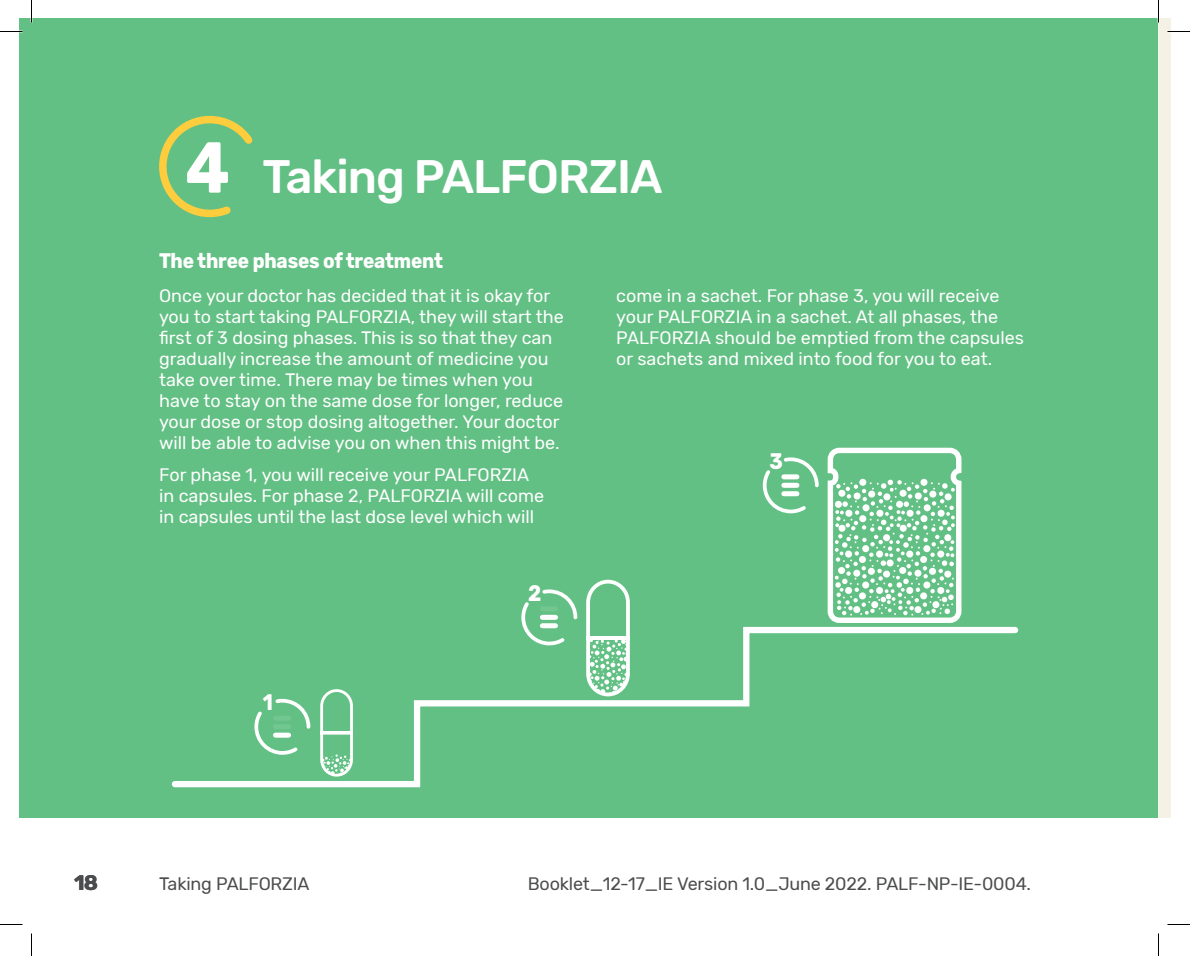
<style>
.page{position:relative;width:1190px;height:956px;background:#fff}
.page>*{position:absolute;margin:0;border:0;box-sizing:border-box;transform-origin:0 0}
.Info_Head{font:700 72px "Rubik";color:#fff;scale:.9 1}
.Info_Head-2{font:500 46.8px "Rubik";letter-spacing:-.02em;color:#fff}
.Info_Head-3{font:700 22.5px "Rubik";color:#fff;scale:.9 1}
._14pt_Dialogue_Main{font:700 21px "Rubik";letter-spacing:-.01em;color:#fff;scale:.9 1}
.Folio{font:700 21px "Rubik";color:#4b4c4d}
._12pt_Rubik_Regular{font:18px/21px "Rubik";color:#fff}
._12pt_Rubik_Regular-2{font:18px "Rubik";letter-spacing:-.01em;color:#4b4c4d}
</style>
<div class="page">
<div style="left:19px;top:19px;width:1139px;height:799px;background:#63c084"></div>
<svg style="left:171px;top:626px;width:848px;height:162px"></svg>
<svg style="left:319px;top:688px;width:35px;height:90px"></svg>
<div style="left:1158px;top:19px;width:13px;height:799px;background:#f4f2e4"></div>
<svg style="left:253px;top:697px;width:59px;height:60px"></svg>
<svg style="left:519px;top:579px;width:113px;height:119px"></svg>
<svg style="left:761px;top:447px;width:204px;height:180px"></svg>
<svg style="left:159px;top:115px;width:94px;height:103px"></svg>
<hr style="left:1157px;top:0;width:2px;height:23px;background:#fff">
<svg style="left:0;top:31px;width:22px;height:1px"></svg>
<svg style="left:1167px;top:31px;width:23px;height:1px"></svg>
<svg style="left:0;top:924px;width:22px;height:1px"></svg>
<svg style="left:1167px;top:924px;width:23px;height:1px"></svg>
<svg style="left:31px;top:0;width:1px;height:23px"></svg>
<svg style="left:31px;top:933px;width:1px;height:23px"></svg>
<svg style="left:1158px;top:0;width:1px;height:23px"></svg>
<svg style="left:1158px;top:933px;width:1px;height:23px"></svg>
<p class="Info_Head" style="left:185px;top:126px;width:51px">4</p>
<p class="Info_Head-2" style="left:262px;top:150px;width:402px">Taking PALFORZIA</p>
<p class="_14pt_Dialogue_Main" style="left:159px;top:248px;width:317px">The three phases of treatment</p>
<p class="_12pt_Rubik_Regular" style="left:159px;top:285px;width:406px">Once your doctor has decided that it is okay for you to start taking PALFORZIA, they will start the first of 3 dosing phases. This is so that they can gradually increase the amount of medicine you take over time. There may be times when you have to stay on the same dose for longer, reduce your dose or stop dosing altogether. Your doctor will be able to advise you on when this might be.</p>
<p class="_12pt_Rubik_Regular" style="left:159px;top:465px;width:386px">For phase 1, you will receive your PALFORZIA in capsules. For phase 2, PALFORZIA will come in capsules until the last dose level which will</p>
<p class="Info_Head-3" style="left:263px;top:689px;width:13px">1</p>
<p class="Info_Head-3" style="left:528px;top:580px;width:16px">2</p>
<p class="_12pt_Rubik_Regular" style="left:616px;top:285px;width:409px">come in a sachet. For phase 3, you will receive your PALFORZIA in a sachet. At all phases, the PALFORZIA should be emptied from the capsules or sachets and mixed into food for you to eat.</p>
<p class="Info_Head-3" style="left:769px;top:448px;width:16px">3</p>
<p class="Folio" style="left:74px;top:871px;width:26px">18</p>
<p class="_12pt_Rubik_Regular-2" style="left:159px;top:874px;width:152px">Taking PALFORZIA</p>
<p class="_12pt_Rubik_Regular-2" style="left:528px;top:874px;width:505px">Booklet_12-17_IE Version 1.0_June 2022. PALF-NP-IE-0004.</p>
</div>
